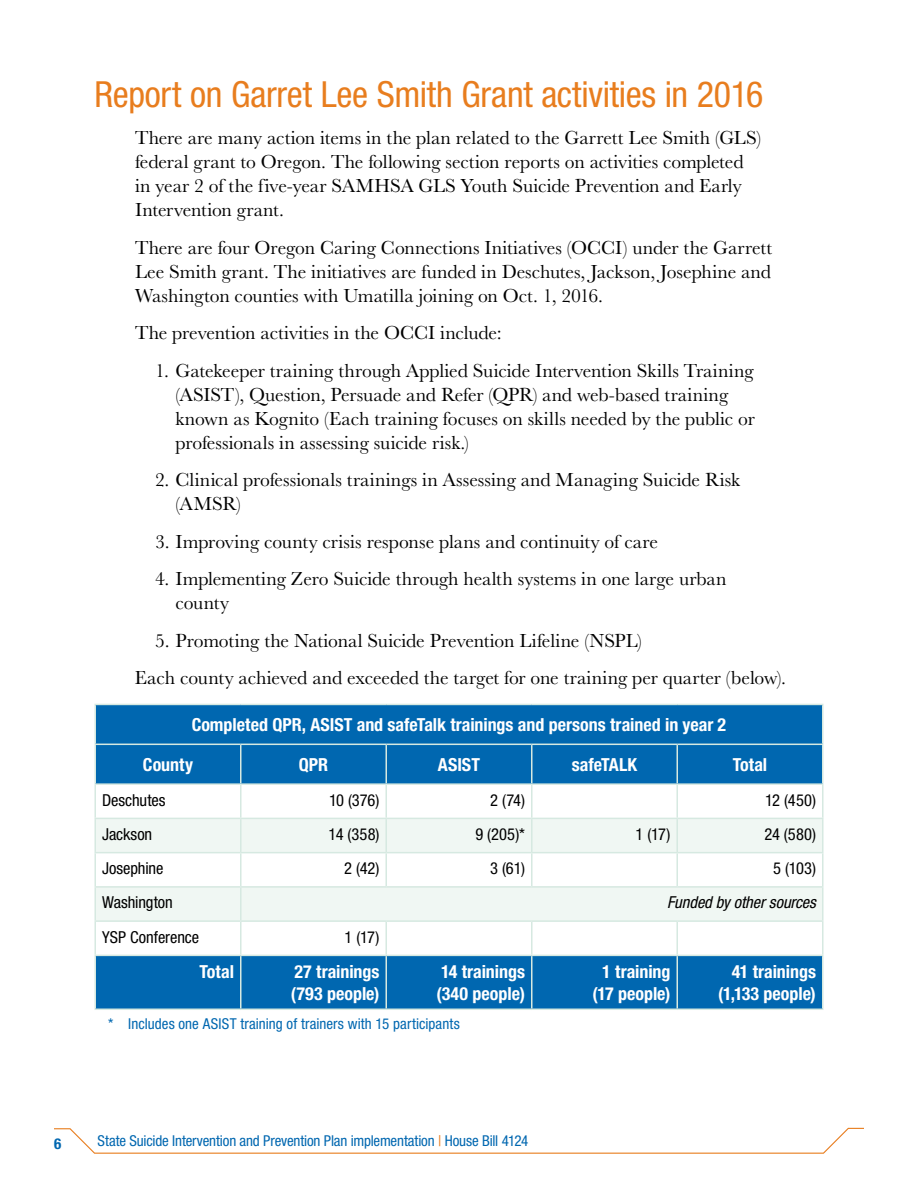
<style>
.page{position:relative;width:918px;height:1188px;background:#fff}
.page>*{position:absolute;margin:0;border:0;box-sizing:border-box;transform-origin:0 0}
.t1{font:condensed 36px "Helvetica Neue LT Std";letter-spacing:-.005em;color:#e87d1e}
.t2{font:19.5px/24px "Baskerville URW";color:#000}
.t3{font:700 condensed 18px/21.6px "Helvetica Neue LT Std";color:#fff}
.t4{font:condensed 16.5px "Helvetica Neue LT Std";color:#000}
.t5{font:italic condensed 16.5px "Helvetica Neue LT Std";letter-spacing:-.005em;color:#000}
.t6{font:condensed 15px "Helvetica Neue LT Std";letter-spacing:-.005em;color:#0067b0}
.t7{font:700 condensed 15px "Helvetica Neue LT Std";color:#0067b0}
.s1{color:#e87d1e}
</style>
<div class="page">
<svg style="left:54px;top:1127px;width:810px;height:27px"></svg>
<div style="left:96px;top:705px;width:726px;height:78px;background:#0067b0"></div>
<svg style="left:96px;top:785px;width:726px;height:170px"></svg>
<svg style="left:96px;top:819px;width:726px;height:101px;fill:#f0f7f3"></svg>
<div style="left:96px;top:956px;width:726px;height:53px;background:#0067b0"></div>
<hr style="left:94px;top:704px;width:147px;height:1px;background:#d6e9e1">
<hr style="left:94px;top:705px;width:2px;height:39px;background:#d6e9e1">
<hr style="left:241px;top:704px;width:145px;height:1px;background:#d6e9e1">
<hr style="left:386px;top:704px;width:146px;height:1px;background:#d6e9e1">
<hr style="left:532px;top:704px;width:145px;height:1px;background:#d6e9e1">
<hr style="left:677px;top:704px;width:147px;height:1px;background:#d6e9e1">
<hr style="left:822px;top:705px;width:2px;height:39px;background:#d6e9e1">
<hr style="left:94px;top:744px;width:147px;height:1px;background:#d6e9e1">
<hr style="left:94px;top:745px;width:2px;height:38px;background:#d6e9e1">
<hr style="left:241px;top:744px;width:145px;height:1px;background:#d6e9e1">
<hr style="left:240px;top:745px;width:2px;height:38px;background:#d6e9e1">
<hr style="left:386px;top:744px;width:146px;height:1px;background:#d6e9e1">
<hr style="left:386px;top:745px;width:1px;height:38px;background:#d6e9e1">
<hr style="left:532px;top:744px;width:145px;height:1px;background:#d6e9e1">
<hr style="left:531px;top:745px;width:1px;height:38px;background:#d6e9e1">
<hr style="left:677px;top:744px;width:147px;height:1px;background:#d6e9e1">
<hr style="left:676px;top:745px;width:2px;height:38px;background:#d6e9e1">
<hr style="left:822px;top:745px;width:2px;height:38px;background:#d6e9e1">
<hr style="left:94px;top:783px;width:147px;height:2px;background:#d6e9e1">
<hr style="left:241px;top:783px;width:145px;height:2px;background:#d6e9e1">
<hr style="left:386px;top:783px;width:146px;height:2px;background:#d6e9e1">
<hr style="left:532px;top:783px;width:145px;height:2px;background:#d6e9e1">
<hr style="left:677px;top:783px;width:147px;height:2px;background:#d6e9e1">
<hr style="left:94px;top:785px;width:2px;height:33px;background:#d6e9e1">
<hr style="left:240px;top:785px;width:2px;height:33px;background:#d6e9e1">
<hr style="left:386px;top:785px;width:1px;height:33px;background:#d6e9e1">
<hr style="left:531px;top:785px;width:1px;height:33px;background:#d6e9e1">
<hr style="left:676px;top:785px;width:2px;height:33px;background:#d6e9e1">
<hr style="left:822px;top:785px;width:2px;height:33px;background:#d6e9e1">
<hr style="left:94px;top:818px;width:147px;height:1px;background:#d6e9e1">
<hr style="left:94px;top:819px;width:2px;height:33px;background:#d6e9e1">
<hr style="left:241px;top:818px;width:145px;height:1px;background:#d6e9e1">
<hr style="left:240px;top:819px;width:2px;height:33px;background:#d6e9e1">
<hr style="left:386px;top:818px;width:146px;height:1px;background:#d6e9e1">
<hr style="left:386px;top:819px;width:1px;height:33px;background:#d6e9e1">
<hr style="left:532px;top:818px;width:145px;height:1px;background:#d6e9e1">
<hr style="left:531px;top:819px;width:1px;height:33px;background:#d6e9e1">
<hr style="left:677px;top:818px;width:147px;height:1px;background:#d6e9e1">
<hr style="left:676px;top:819px;width:2px;height:33px;background:#d6e9e1">
<hr style="left:822px;top:819px;width:2px;height:33px;background:#d6e9e1">
<hr style="left:94px;top:852px;width:147px;height:1px;background:#d6e9e1">
<hr style="left:94px;top:853px;width:2px;height:33px;background:#d6e9e1">
<hr style="left:241px;top:852px;width:145px;height:1px;background:#d6e9e1">
<hr style="left:240px;top:853px;width:2px;height:33px;background:#d6e9e1">
<hr style="left:386px;top:852px;width:146px;height:1px;background:#d6e9e1">
<hr style="left:386px;top:853px;width:1px;height:33px;background:#d6e9e1">
<hr style="left:532px;top:852px;width:145px;height:1px;background:#d6e9e1">
<hr style="left:531px;top:853px;width:1px;height:33px;background:#d6e9e1">
<hr style="left:677px;top:852px;width:147px;height:1px;background:#d6e9e1">
<hr style="left:676px;top:853px;width:2px;height:33px;background:#d6e9e1">
<hr style="left:822px;top:853px;width:2px;height:33px;background:#d6e9e1">
<hr style="left:94px;top:886px;width:147px;height:2px;background:#d6e9e1">
<hr style="left:94px;top:888px;width:2px;height:32px;background:#d6e9e1">
<hr style="left:241px;top:886px;width:145px;height:2px;background:#d6e9e1">
<hr style="left:240px;top:888px;width:2px;height:32px;background:#d6e9e1">
<hr style="left:386px;top:886px;width:146px;height:2px;background:#d6e9e1">
<hr style="left:532px;top:886px;width:145px;height:2px;background:#d6e9e1">
<hr style="left:677px;top:886px;width:147px;height:2px;background:#d6e9e1">
<hr style="left:822px;top:888px;width:2px;height:32px;background:#d6e9e1">
<hr style="left:94px;top:920px;width:147px;height:2px;background:#d6e9e1">
<hr style="left:94px;top:922px;width:2px;height:33px;background:#d6e9e1">
<hr style="left:241px;top:920px;width:145px;height:2px;background:#d6e9e1">
<hr style="left:240px;top:922px;width:2px;height:33px;background:#d6e9e1">
<hr style="left:386px;top:920px;width:146px;height:2px;background:#d6e9e1">
<hr style="left:386px;top:922px;width:1px;height:33px;background:#d6e9e1">
<hr style="left:532px;top:920px;width:145px;height:2px;background:#d6e9e1">
<hr style="left:531px;top:922px;width:1px;height:33px;background:#d6e9e1">
<hr style="left:677px;top:920px;width:147px;height:2px;background:#d6e9e1">
<hr style="left:676px;top:922px;width:2px;height:33px;background:#d6e9e1">
<hr style="left:822px;top:922px;width:2px;height:33px;background:#d6e9e1">
<hr style="left:94px;top:955px;width:147px;height:1px;background:#d6e9e1">
<hr style="left:94px;top:956px;width:2px;height:53px;background:#d6e9e1">
<hr style="left:241px;top:955px;width:145px;height:1px;background:#d6e9e1">
<hr style="left:240px;top:956px;width:2px;height:53px;background:#d6e9e1">
<hr style="left:386px;top:955px;width:146px;height:1px;background:#d6e9e1">
<hr style="left:386px;top:956px;width:1px;height:53px;background:#d6e9e1">
<hr style="left:532px;top:955px;width:145px;height:1px;background:#d6e9e1">
<hr style="left:531px;top:956px;width:1px;height:53px;background:#d6e9e1">
<hr style="left:677px;top:955px;width:147px;height:1px;background:#d6e9e1">
<hr style="left:676px;top:956px;width:2px;height:53px;background:#d6e9e1">
<hr style="left:822px;top:956px;width:2px;height:53px;background:#d6e9e1">
<hr style="left:94px;top:1009px;width:147px;height:1px;background:#d6e9e1">
<hr style="left:241px;top:1009px;width:145px;height:1px;background:#d6e9e1">
<hr style="left:532px;top:1009px;width:145px;height:1px;background:#d6e9e1">
<hr style="left:386px;top:1009px;width:146px;height:1px;background:#d6e9e1">
<hr style="left:677px;top:1009px;width:147px;height:1px;background:#d6e9e1">
<h1 class="t1" style="left:94px;top:73px;width:670px">Report on Garret Lee Smith Grant activities in 2016</h1>
<p class="t2" style="left:135px;top:126px;width:628px">There are many action items in the plan related to the Garrett Lee Smith (GLS) federal grant to Oregon. The following section reports on activities completed in year 2 of the five-year SAMHSA GLS Youth Suicide Prevention and Early Intervention grant.</p>
<p class="t2" style="left:135px;top:236px;width:639px;text-align:justify">There are four Oregon Caring Connections Initiatives (OCCI) under the Garrett Lee Smith grant. The initiatives are funded in Deschutes, Jackson, Josephine and Washington counties with Umatilla joining on Oct. 1, 2016.</p>
<p class="t2" style="left:135px;top:321px;width:368px">The prevention activities in the OCCI include:</p>
<p class="t2" style="left:175px;top:359px;width:581px;text-indent:-20px">1. Gatekeeper training through Applied Suicide Intervention Skills Training (ASIST), Question, Persuade and Refer (QPR) and web-based training known as Kognito (Each training focuses on skills needed by the public or professionals in assessing suicide risk.)</p>
<p class="t2" style="left:175px;top:468px;width:566px;text-indent:-20px">2. Clinical professionals trainings in Assessing and Managing Suicide Risk (AMSR)</p>
<p class="t2" style="left:155px;top:530px;width:504px">3. Improving county crisis response plans and continuity of care</p>
<p class="t2" style="left:175px;top:567px;width:552px;text-indent:-20px">4. Implementing Zero Suicide through health systems in one large urban county</p>
<p class="t2" style="left:135px;top:622px;width:652px;line-height:37.5px;text-indent:20px">5. Promoting the National Suicide Prevention Lifeline (NSPL)<br>Each county achieved and exceeded the target for one training per quarter (below).</p>
<p class="t3" style="left:192px;top:713px;width:536px">Completed QPR, ASIST and safeTalk trainings and persons trained in year 2</p>
<p class="t3" style="left:143px;top:753px;width:52px">County</p>
<p class="t3" style="left:299px;top:753px;width:31px">QPR</p>
<p class="t3" style="left:438px;top:753px;width:44px">ASIST</p>
<p class="t3" style="left:572px;top:753px;width:67px">safeTALK</p>
<p class="t3" style="left:733px;top:753px;width:36px">Total</p>
<p class="t4" style="left:102px;top:790px;width:65px">Deschutes</p>
<p class="t4" style="left:329px;top:790px;width:52px">10 (376)</p>
<p class="t4" style="left:490px;top:790px;width:36px">2 (74)</p>
<p class="t4" style="left:765px;top:790px;width:52px">12 (450)</p>
<p class="t4" style="left:102px;top:825px;width:52px">Jackson</p>
<p class="t4" style="left:329px;top:825px;width:52px">14 (358)</p>
<p class="t4" style="left:475px;top:825px;width:51px">9 (205)*</p>
<p class="t4" style="left:635px;top:825px;width:37px">1 (17)</p>
<p class="t4" style="left:765px;top:825px;width:53px">24 (580)</p>
<p class="t4" style="left:102px;top:859px;width:63px">Josephine</p>
<p class="t4" style="left:344px;top:859px;width:37px">2 (42)</p>
<p class="t4" style="left:490px;top:859px;width:36px">3 (61)</p>
<p class="t4" style="left:773px;top:859px;width:44px">5 (103)</p>
<p class="t4" style="left:102px;top:893px;width:72px">Washington</p>
<p class="t5" style="left:667px;top:893px;width:150px">Funded by other sources</p>
<p class="t4" style="left:102px;top:927px;width:99px">YSP Conference</p>
<p class="t4" style="left:344px;top:927px;width:37px">1 (17)</p>
<p class="t3" style="left:199px;top:961px;width:36px">Total</p>
<p class="t3" style="left:291px;top:961px;width:90px">27 trainings (793 people)</p>
<p class="t3" style="left:437px;top:961px;width:90px">14 trainings (340 people)</p>
<p class="t3" style="left:592px;top:961px;width:80px;text-align:center">1 training (17 people)</p>
<p class="t3" style="left:718px;top:961px;width:99px;text-align:right">41 trainings (1,133 people)</p>
<p class="t6" style="left:108px;top:1015px;width:353px">* Includes one ASIST training of trainers with 15 participants</p>
<p class="t7" style="left:54px;top:1135px;width:9px">6</p>
<p class="t6" style="left:98px;top:1132px;width:433px">State Suicide Intervention and Prevention Plan implementation <span class="s1">|</span> House Bill 4124</p>
</div>
